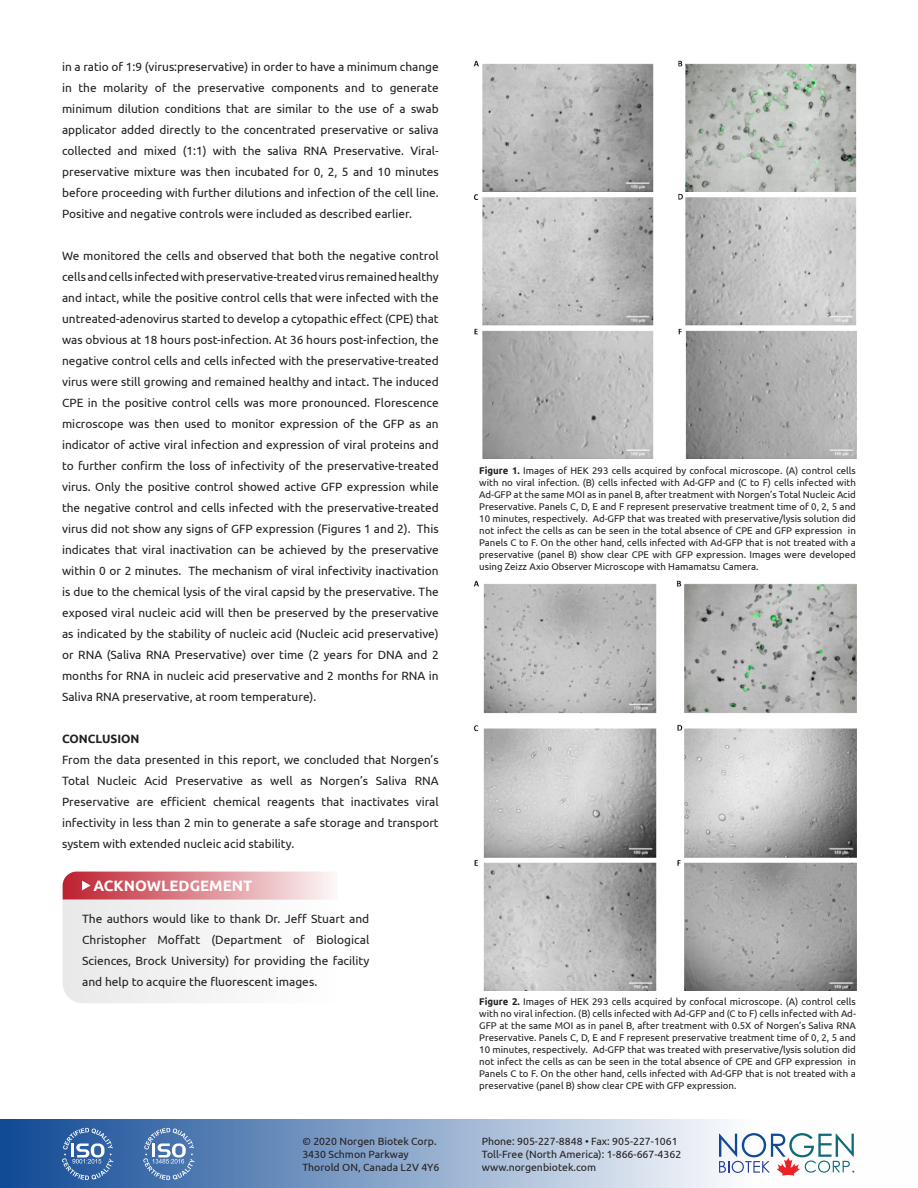
<style>
.page{position:relative;width:918px;height:1188px;background:#fff}
.page>*{position:absolute;margin:0;border:0;box-sizing:border-box;transform-origin:0 0}
.t1{font:700 15px "Ubuntu";color:#fff}
.t2{font:12px/21px "Ubuntu";color:#231f20;text-align:justify}
.t3{font:700 12px "Ubuntu";color:#231f20}
.t4{font:10.5px "Ubuntu";color:#231f20}
.t5{font:9.75px/12px "Ubuntu";color:#231f20;text-align:justify}
.s1{font-weight:700}
</style>
<div class="page">
<div style="left:0;top:1120px;width:918px;height:68px;background:linear-gradient(to right,#174e97,#fff)"></div>
<svg style="left:719px;top:1133px;width:135px;height:42px"></svg>
<svg style="left:143px;top:1128px;width:52px;height:52px;background:#698dbc"></svg>
<svg style="left:62px;top:1128px;width:51px;height:52px;background:#557eb3"></svg>
<svg style="left:63px;top:872px;width:269px;height:131px"></svg>
<img style="left:473px;top:60px;width:383px;height:398px">
<img style="left:473px;top:581px;width:383px;height:409px">
<p class="t2" style="left:62px;top:56px;width:378px">in a ratio of 1:9 (virus:preservative) in order to have a minimum change in the molarity of the preservative components and to generate minimum dilution conditions that are similar to the use of a swab applicator added directly to the concentrated preservative or saliva collected and mixed (1:1) with the saliva RNA Preservative. Viral&shy;preservative mixture was then incubated for 0, 2, 5 and 10 minutes before proceeding with further dilutions and infection of the cell line.<br>Positive and negative controls were included as described earlier.</p>
<p class="t2" style="left:62px;top:245px;width:378px">We monitored the cells and observed that both the negative control cells and cells infected with preservative-treated virus remained healthy and intact, while the positive control cells that were infected with the untreated-adenovirus started to develop a cytopathic effect (CPE) that was obvious at 18 hours post-infection. At 36 hours post-infection, the negative control cells and cells infected with the preservative-treated virus were still growing and remained healthy and intact. The induced CPE in the positive control cells was more pronounced. Florescence microscope was then used to monitor expression of the GFP as an indicator of active viral infection and expression of viral proteins and to further confirm the loss of infectivity of the preservative-treated virus. Only the positive control showed active GFP expression while the negative control and cells infected with the preservative-treated virus did not show any signs of GFP expression (Figures 1 and 2). This indicates that viral inactivation can be achieved by the preservative within 0 or 2 minutes. The mechanism of viral infectivity inactivation is due to the chemical lysis of the viral capsid by the preservative. The exposed viral nucleic acid will then be preserved by the preservative as indicated by the stability of nucleic acid (Nucleic acid preservative) or RNA (Saliva RNA Preservative) over time (2 years for DNA and 2 months for RNA in nucleic acid preservative and 2 months for RNA in Saliva RNA preservative, at room temperature).</p>
<p class="t3" style="left:62px;top:731px;width:79px">CONCLUSION</p>
<p class="t2" style="left:62px;top:749px;width:378px">From the data presented in this report, we concluded that Norgen’s Total Nucleic Acid Preservative as well as Norgen’s Saliva RNA Preservative are efficient chemical reagents that inactivates viral infectivity in less than 2 min to generate a safe storage and transport system with extended nucleic acid stability.</p>
<p class="t1" style="left:93px;top:877px;width:160px">ACKNOWLEDGEMENT</p>
<p class="t2" style="left:82px;top:907px;width:289px">The authors would like to thank Dr. Jeff Stuart and Christopher Moffatt (Department of Biological Sciences, Brock University) for providing the facility and help to acquire the fluorescent images.</p>
<p class="t4" style="left:302px;top:1135px;width:136px">© 2020 Norgen Biotek Corp.</p>
<p class="t4" style="left:302px;top:1148px;width:108px">3430 Schmon Parkway</p>
<p class="t4" style="left:302px;top:1161px;width:139px">Thorold ON, Canada L2V 4Y6</p>
<p class="t5" style="left:479px;top:465px;width:378px"><span class="s1">Figure 1.</span> Images of HEK 293 cells acquired by confocal microscope. (A) control cells with no viral infection. (B) cells infected with Ad-GFP and (C to F) cells infected with Ad-GFP at the same MOI as in panel B, after treatment with Norgen’s Total Nucleic Acid Preservative. Panels C, D, E and F represent preservative treatment time of 0, 2, 5 and 10 minutes, respectively. Ad-GFP that was treated with preservative/lysis solution did not infect the cells as can be seen in the total absence of CPE and GFP expression in Panels C to F. On the other hand, cells infected with Ad-GFP that is not treated with a preservative (panel B) show clear CPE with GFP expression. Images were developed using Zeizz Axio Observer Microscope with Hamamatsu Camera.</p>
<p class="t5" style="left:479px;top:996px;width:378px"><span class="s1">Figure 2.</span> Images of HEK 293 cells acquired by confocal microscope. (A) control cells with no viral infection. (B) cells infected with Ad-GFP and (C to F) cells infected with Ad-GFP at the same MOI as in panel B, after treatment with 0.5X of Norgen’s Saliva RNA Preservative. Panels C, D, E and F represent preservative treatment time of 0, 2, 5 and 10 minutes, respectively. Ad-GFP that was treated with preservative/lysis solution did not infect the cells as can be seen in the total absence of CPE and GFP expression in Panels C to F. On the other hand, cells infected with Ad-GFP that is not treated with a preservative (panel B) show clear CPE with GFP expression.</p>
<p class="t4" style="left:482px;top:1135px;width:198px">Phone: 905-227-8848 • Fax: 905-227-1061</p>
<p class="t4" style="left:482px;top:1148px;width:201px">Toll-Free (North America): 1-866-667-4362</p>
<p class="t4" style="left:482px;top:1161px;width:116px">www.norgenbiotek.com</p>
</div>
